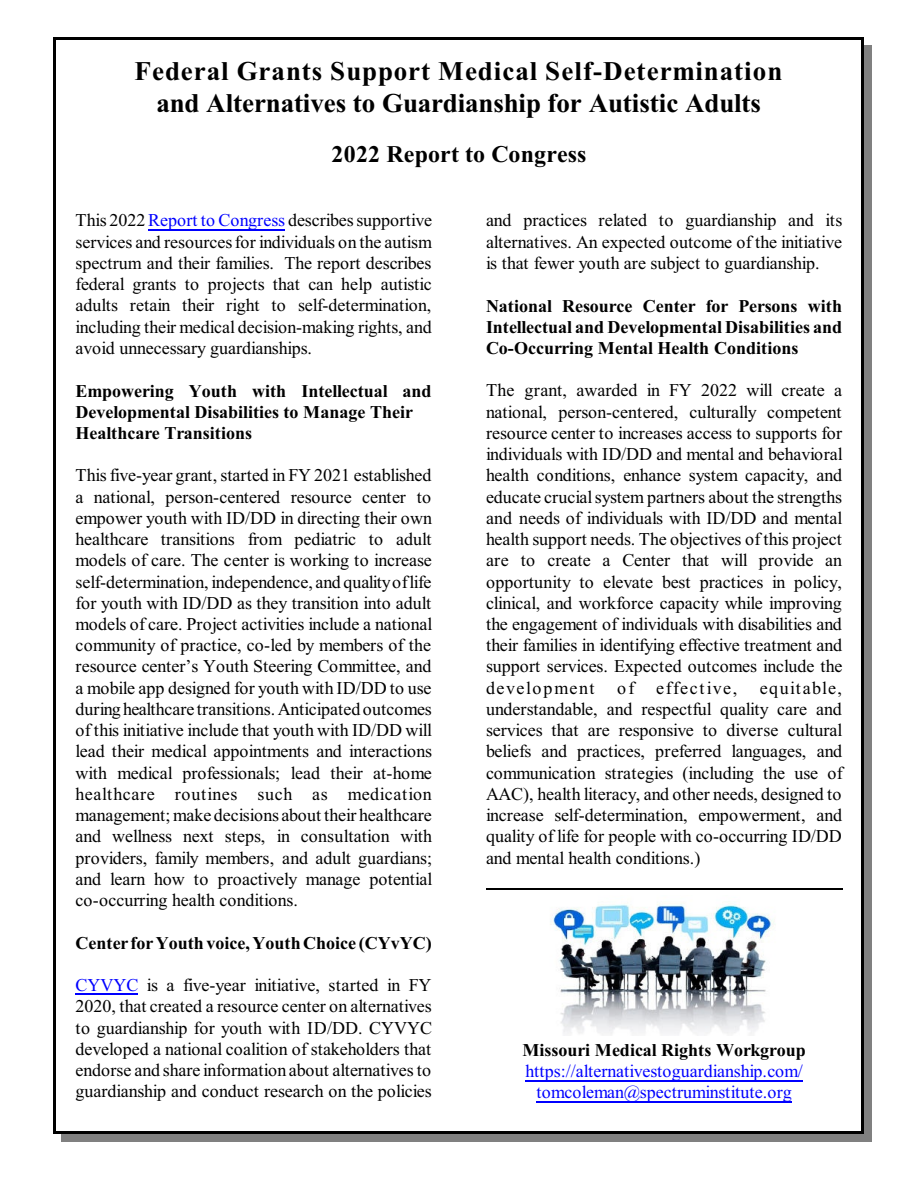
<style>
.page{position:relative;width:918px;height:1188px;background:#fff}
.page>*{position:absolute;margin:0;border:0;box-sizing:border-box;transform-origin:0 0}
.t1{font:700 27px/31.7px "Times New Roman";color:#000;text-align:center}
.t2{font:700 24px "Times New Roman";letter-spacing:.005em;color:#000}
.t3{font:18px/21.3px "Times New Roman";color:#000;text-align:justify}
.t4{font:700 18px/21.3px "Times New Roman";color:#000}
.t5{font:18px/21.3px "Times New Roman";color:#00f;text-align:center}
.t6{font:18px "Times New Roman";letter-spacing:.09em;color:#000}
.s1{color:#00f}
</style>
<div class="page">
<hr style="left:54px;top:37px;width:2px;height:1097px;background:#000">
<hr style="left:861px;top:37px;width:3px;height:1097px;background:#000">
<hr style="left:54px;top:37px;width:810px;height:3px;background:#000">
<hr style="left:54px;top:1131px;width:810px;height:3px;background:#000">
<div style="left:864px;top:45px;width:8px;height:1097px;background:#808080"></div>
<div style="left:61px;top:1134px;width:811px;height:8px;background:#808080"></div>
<img style="left:550px;top:904px;width:224px;height:131px">
<hr style="left:148px;top:229px;width:137px;height:1px;background:#00f">
<hr style="left:76px;top:994px;width:62px;height:1px;background:#00f">
<hr style="left:526px;top:1080px;width:277px;height:1px;background:#00f">
<hr style="left:536px;top:1101px;width:256px;height:1px;background:#00f">
<hr style="left:486px;top:889px;width:356px;height:1px;background:#000">
<h1 class="t1" style="left:135px;top:58px;width:649px">Federal Grants Support Medical Self-Determination and Alternatives to Guardianship for Autistic Adults</h1>
<h2 class="t2" style="left:332px;top:145px;width:257px">2022 Report to Congress</h2>
<p class="t3" style="left:76px;top:211px;width:358px">This 2022 <span class="s1">Report to Congress</span> describessupportive services and resourcesfor individuals on the autism spectrum and their families. The report describes federal grants to projects that can help autistic adults retain their right to self-determination, including their medical decision-making rights, and avoid unnecessary guardianships.</p>
<p class="t4" style="left:76px;top:382px;width:357px">Empowering Youth with Intellectual and<br>Developmental Disabilities to Manage Their<br>Healthcare Transitions</p>
<p class="t3" style="left:76px;top:466px;width:358px">This five-year grant, started in FY 2021 established a national, person-centered resource center to empower youth with ID/DD in directing their own healthcare transitions from pediatric to adult models of care. The center is working to increase self-determination, independence, and qualityoflife for youth with ID/DD as they transition into adult models of care. Project activities include a national community of practice, co-led by members of the resource center’s Youth Steering Committee, and a mobile app designed for youth with ID/DD to use duringhealthcare transitions. Anticipated outcomes of this initiative include that youth with ID/DD will lead their medical appointments and interactions with medical professionals; lead their at-home healthcare routines such as medication management;make decisions about their healthcare and wellness next steps, in consultation with providers, family members, and adult guardians; and learn how to proactively manage potential co-occurring health conditions.</p>
<p class="t4" style="left:76px;top:934px;width:358px">Center forYouth voice,Youth Choice (CYvYC)</p>
<p class="t3" style="left:76px;top:976px;width:358px"><span class="s1">CYVYC</span> is a five-year initiative, started in FY 2020, that created a resource center on alternatives to guardianship for youth with ID/DD. CYVYC developed a national coalition of stakeholders that endorse and share information about alternatives to guardianship and conduct research on the policies</p>
<p class="t3" style="left:486px;top:211px;width:358px">and practices related to guardianship and its alternatives. An expected outcome of the initiative is that fewer youth are subject to guardianship.</p>
<p class="t4" style="left:486px;top:297px;width:358px;text-align:justify">National Resource Center for Persons with Intellectual and Developmental Disabilities and Co-Occurring Mental Health Conditions</p>
<p class="t3" style="left:486px;top:381px;width:358px">The grant, awarded in FY 2022 will create a national, person-centered, culturally competent resource center to increases access to supports for individuals with ID/DD and mental and behavioral health conditions, enhance system capacity, and educate crucialsystem partners about the strengths and needs of individuals with ID/DD and mental health support needs. The objectives of this project are to create a Center that will provide an opportunity to elevate best practices in policy, clinical, and workforce capacity while improving the engagement of individuals with disabilities and their families in identifying effective treatment and support services. Expected outcomes include the development</p>
<p class="t3" style="left:486px;top:679px;width:358px;text-indent:274px">equitable, understandable, and respectful quality care and services that are responsive to diverse cultural beliefs and practices, preferred languages, and communication strategies (including the use of AAC), health literacy, and other needs, designed to increase self-determination, empowerment, and quality of life for people with co-occurring ID/DD and mental health conditions.)</p>
<p class="t6" style="left:617px;top:681px;width:122px">of effective,</p>
<p class="t4" style="left:522px;top:1041px;width:285px">Missouri Medical Rights Workgroup</p>
<p class="t5" style="left:526px;top:1062px;width:279px">https://alternativestoguardianship.com/ tomcoleman@spectruminstitute.org</p>
</div>
